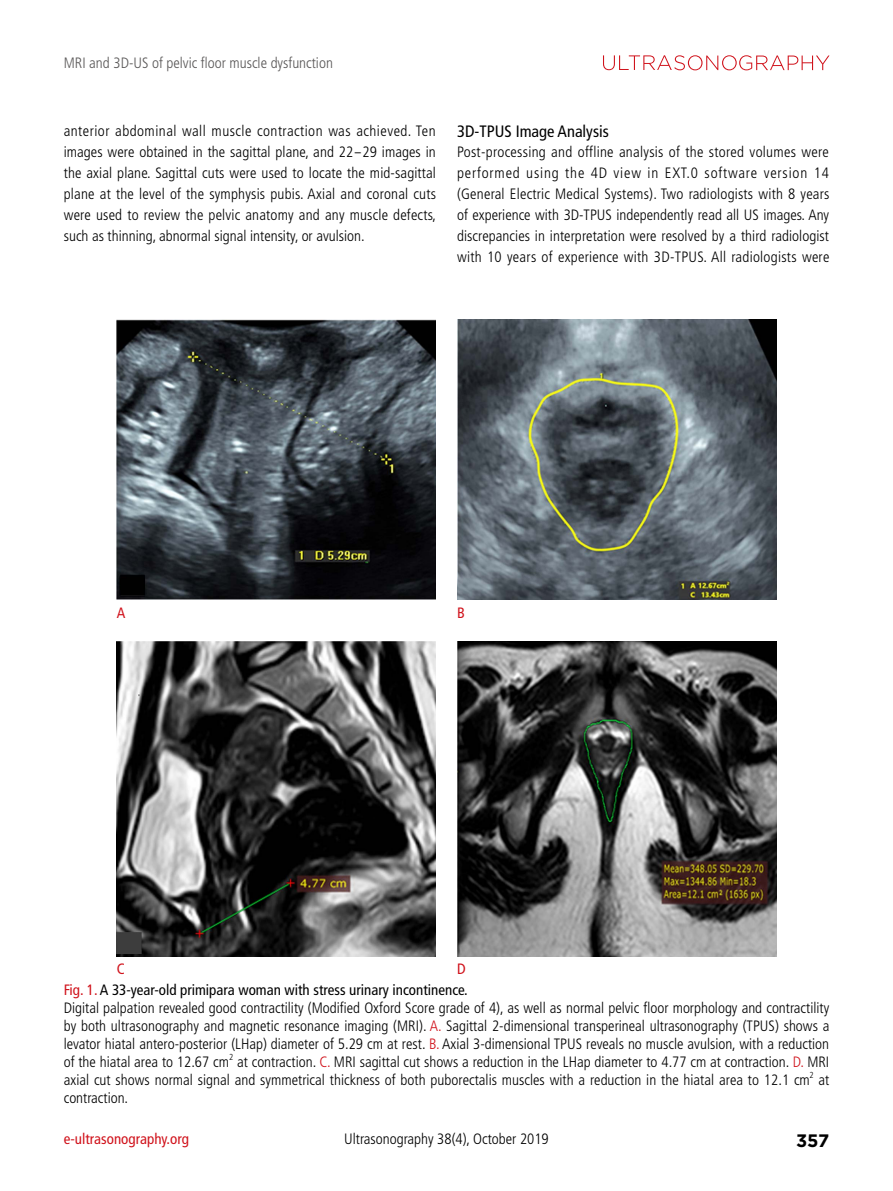
<style>
.page{position:relative;width:893px;height:1191px;background:#fff}
.page>*{position:absolute;margin:0;border:0;box-sizing:border-box;transform-origin:0 0}
.t1{font:700 18px "Gotham";color:#000}
.t2{font:condensed 16.5px "Frutiger LT Std";color:#000}
.t3{font:300 condensed 15px/21px "Frutiger LT Std";color:#000;text-align:justify}
.t4{font:300 condensed 15px "Frutiger LT Std";color:#595757}
.t5{font:condensed 15px "Frutiger LT Std";color:#d0121b}
.t6{font:300 condensed 8.7px "Frutiger LT Std";color:#000}
.s1{font-weight:400;color:#d0121b}
.s2{font-weight:400}
.s3{color:#d0121b}
</style>
<div class="page">
<svg style="left:603px;top:55px;width:226px;height:15px"></svg>
<img style="left:117px;top:319px;width:319px;height:281px">
<img style="left:457px;top:319px;width:319px;height:281px">
<img style="left:117px;top:641px;width:319px;height:315px">
<img style="left:457px;top:641px;width:319px;height:315px">
<p class="t4" style="left:64px;top:54px;width:271px">MRI and 3D-US of pelvic floor muscle dysfunction</p>
<p class="t3" style="left:64px;top:120px;width:374px">anterior abdominal wall muscle contraction was achieved. Ten images were obtained in the sagittal plane, and 22-29 images in the axial plane. Sagittal cuts were used to locate the mid-sagittal plane at the level of the symphysis pubis. Axial and coronal cuts were used to review the pelvic anatomy and any muscle defects, such as thinning, abnormal signal intensity, or avulsion.</p>
<p class="t2" style="left:457px;top:122px;width:153px">3D-TPUS Image Analysis</p>
<p class="t3" style="left:457px;top:141px;width:374px">Post-processing and offline analysis of the stored volumes were performed using the 4D view in EXT.0 software version 14 (General Electric Medical Systems). Two radiologists with 8 years of experience with 3D-TPUS independently read all US images. Any discrepancies in interpretation were resolved by a third radiologist with 10 years of experience with 3D-TPUS. All radiologists were</p>
<p class="t5" style="left:117px;top:603px;width:10px">A</p>
<p class="t5" style="left:457px;top:603px;width:9px">B</p>
<p class="t5" style="left:117px;top:960px;width:10px">C</p>
<p class="t5" style="left:457px;top:960px;width:10px">D</p>
<p class="t3" style="left:64px;top:981px;width:767px;line-height:18px;text-align:left"><span class="s1">Fig. 1.</span> <span class="s2">A 33-year-old primipara woman with stress urinary incontinence.<br></span>Digital palpation revealed good contractility (Modified Oxford Score grade of 4), as well as normal pelvic floor morphology and contractility by both ultrasonography and magnetic resonance imaging (MRI). <span class="s3">A.</span> Sagittal 2-dimensional transperineal ultrasonography (TPUS) shows a levator hiatal antero-posterior (LHap) diameter of 5.29 cm at rest. <span class="s3">B.</span> Axial 3-dimensional TPUS reveals no muscle avulsion, with a reduction of the hiatal area to 12.67 cm</p>
<p class="t6" style="left:229px;top:1052px;width:6px">2</p>
<p class="t3" style="left:64px;top:1053px;width:767px;line-height:18px;text-indent:173px">at contraction. <span class="s3">C.</span> MRI sagittal cut shows a reduction in the LHap diameter to 4.77 cm at contraction. <span class="s3">D.</span> MRI axial cut shows normal signal and symmetrical thickness of both puborectalis muscles with a reduction in the hiatal area to 12.1 cm</p>
<p class="t6" style="left:809px;top:1070px;width:6px">2</p>
<p class="t3" style="left:818px;top:1069px;width:12px">at</p>
<p class="t3" style="left:64px;top:1087px;width:66px">contraction.</p>
<p class="t5" style="left:64px;top:1130px;width:127px">e-ultrasonography.org</p>
<p class="t3" style="left:344px;top:1128px;width:206px">Ultrasonography 38(4), October 2019</p>
<p class="t1" style="left:796px;top:1130px;width:35px">357</p>
</div>
